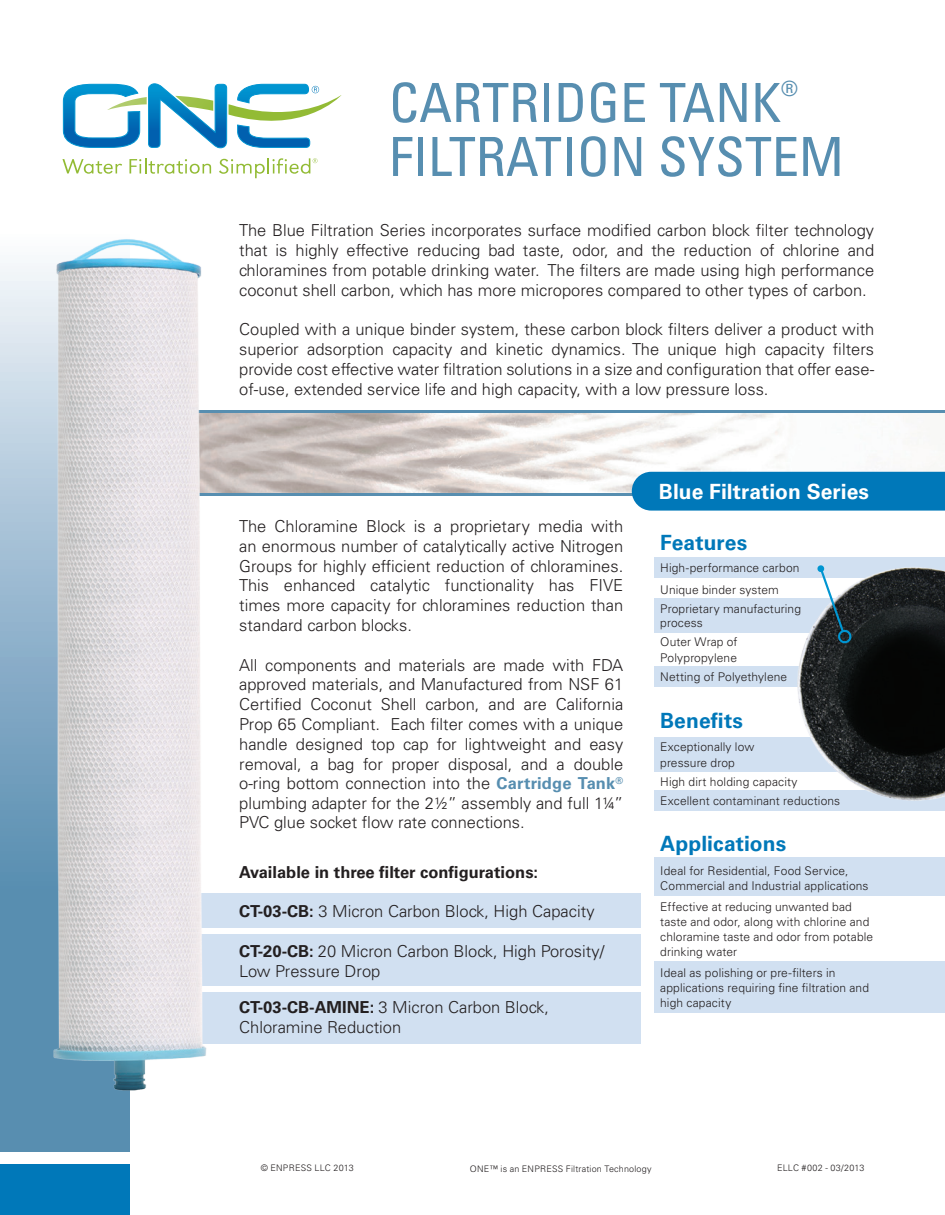
<style>
.page{position:relative;width:945px;height:1215px;background:#fff}
.page>*{position:absolute;margin:0;border:0;box-sizing:border-box;transform-origin:0 0}
.t1{font:condensed 54px "Univers LT Std";color:#578eb0}
.t2{font:700 21px "Univers LT Std";letter-spacing:.005em;color:#0078b9}
.t3{font:700 21px "Univers LT Std";letter-spacing:.005em;color:#fff}
.t4{font:condensed 21px "Univers LT Std";color:#578eb0}
.t5{font:300 16.5px/19.8px "Univers LT Std";color:#231f20;text-align:justify}
.t6{font:700 16.5px "Univers LT Std";color:#231f20}
.t7{font:300 12px/15px "Univers LT Std";letter-spacing:.01em;color:#231f20}
.t8{font:300 9px "Univers LT Std";letter-spacing:.02em;color:#231f20}
.s1{font-weight:700;color:#578eb0}
.s2{font-weight:700}
</style>
<div class="page">
<svg style="left:0;top:99px;width:129px;height:1053px"></svg>
<div style="left:0;top:1159px;width:129px;height:56px;background:#0078b9"></div>
<div style="left:192px;top:894px;width:449px;height:34px;background:#d1e0f1"></div>
<div style="left:192px;top:934px;width:449px;height:52px;background:#d1e0f1"></div>
<div style="left:192px;top:992px;width:449px;height:52px;background:#d1e0f1"></div>
<div style="left:0;top:1152px;width:131px;height:12px;background:#fff"></div>
<svg style="left:62px;top:159px;width:60px;height:15px"></svg>
<svg style="left:129px;top:158px;width:82px;height:16px"></svg>
<svg style="left:63px;top:83px;width:278px;height:65px"></svg>
<svg style="left:219px;top:158px;width:99px;height:20px"></svg>
<img style="left:208px;top:413px;width:737px;height:80px">
<hr style="left:153px;top:410px;width:792px;height:3px;background:#578eb0">
<hr style="left:153px;top:493px;width:792px;height:3px;background:#578eb0">
<div style="left:655px;top:737px;width:290px;height:34px;background:#d1e0f1"></div>
<div style="left:655px;top:557px;width:290px;height:21px;background:#d1e0f1"></div>
<div style="left:655px;top:666px;width:290px;height:20px;background:#d1e0f1"></div>
<div style="left:655px;top:598px;width:290px;height:35px;background:#d1e0f1"></div>
<div style="left:655px;top:791px;width:290px;height:20px;background:#d1e0f1"></div>
<div style="left:655px;top:857px;width:290px;height:39px;background:#d1e0f1"></div>
<div style="left:655px;top:961px;width:290px;height:52px;background:#d1e0f1"></div>
<div style="left:632px;top:472px;width:313px;height:39px;background:#0078b9"></div>
<img style="left:779px;top:567px;width:166px;height:234px">
<svg style="left:817px;top:565px;width:35px;height:79px"></svg>
<img style="left:48px;top:212px;width:160px;height:923px">
<h1 class="t1" style="left:389px;top:69px;width:394px">CARTRIDGE TANK</h1>
<p class="t4" style="left:781px;top:76px;width:18px">®</p>
<h1 class="t1" style="left:389px;top:123px;width:456px">FILTRATION SYSTEM</h1>
<p class="t5" style="left:239px;top:220px;width:637px">The Blue Filtration Series incorporates surface modified carbon block filter technology that is highly effective reducing bad taste, odor, and the reduction of chlorine and chloramines from potable drinking water. The filters are made using high performance coconut shell carbon, which has more micropores compared to other types of carbon.</p>
<p class="t5" style="left:239px;top:319px;width:637px">Coupled with a unique binder system, these carbon block filters deliver a product with superior adsorption capacity and kinetic dynamics. The unique high capacity filters provide cost effective water filtration solutions in a size and configuration that offer ease&shy;of-use, extended service life and high capacity, with a low pressure loss.</p>
<p class="t5" style="left:239px;top:516px;width:386px">The Chloramine Block is a proprietary media with an enormous number of catalytically active Nitrogen Groups for highly efficient reduction of chloramines.<br>This enhanced catalytic functionality has FIVE times more capacity for chloramines reduction than standard carbon blocks.</p>
<p class="t5" style="left:239px;top:655px;width:386px">All components and materials are made with FDA approved materials, and Manufactured from NSF 61<br>Certified Coconut Shell carbon, and are California Prop 65 Compliant. Each filter comes with a unique handle designed top cap for lightweight and easy removal, a bag for proper disposal, and a double o-ring bottom connection into the <span class="s1">Cartridge Tank</span><sup>® </sup>plumbing adapter for the 2½” assembly and full 1¼” PVC glue socket flow rate connections.</p>
<p class="t6" style="left:239px;top:862px;width:300px">Available in three filter configurations:</p>
<p class="t5" style="left:239px;top:902px;width:357px"><span class="s2">CT-03-CB:</span> 3 Micron Carbon Block, High Capacity</p>
<p class="t5" style="left:239px;top:941px;width:367px"><span class="s2">CT-20-CB:</span> 20 Micron Carbon Block, High Porosity/<br>Low Pressure Drop</p>
<p class="t5" style="left:239px;top:998px;width:311px"><span class="s2">CT-03-CB-AMINE:</span> 3 Micron Carbon Block,<br>Chloramine Reduction</p>
<p class="t3" style="left:659px;top:479px;width:212px">Blue Filtration Series</p>
<p class="t2" style="left:660px;top:530px;width:88px">Features</p>
<p class="t7" style="left:660px;top:557px;width:141px;line-height:22.2px">High-performance carbon<br>Unique binder system</p>
<p class="t7" style="left:660px;top:603px;width:142px;line-height:13.2px">Proprietary manufacturing process</p>
<p class="t7" style="left:660px;top:633px;width:79px;line-height:16.2px">Outer Wrap of<br>Polypropylene</p>
<p class="t7" style="left:660px;top:669px;width:129px">Netting of Polyethylene</p>
<p class="t2" style="left:660px;top:709px;width:84px">Benefits</p>
<p class="t7" style="left:660px;top:738px;width:96px;line-height:16.2px">Exceptionally low pressure drop</p>
<p class="t7" style="left:660px;top:772px;width:182px;line-height:19.2px">High dirt holding capacity<br>Excellent contaminant reductions</p>
<p class="t2" style="left:660px;top:831px;width:127px">Applications</p>
<p class="t7" style="left:660px;top:863px;width:210px">Ideal for Residential, Food Service,<br>Commercial and Industrial applications</p>
<p class="t7" style="left:660px;top:899px;width:215px">Effective at reducing unwanted bad taste and odor, along with chlorine and chloramine taste and odor from potable drinking water</p>
<p class="t7" style="left:660px;top:965px;width:210px">Ideal as polishing or pre-filters in applications requiring fine filtration and high capacity</p>
<p class="t8" style="left:261px;top:1163px;width:94px">© ENPRESS LLC 2013</p>
<p class="t8" style="left:470px;top:1163px;width:183px">ONE™ is an ENPRESS Filtration Technology</p>
<p class="t8" style="left:777px;top:1163px;width:89px">ELLC #002 - 03/2013</p>
</div>
